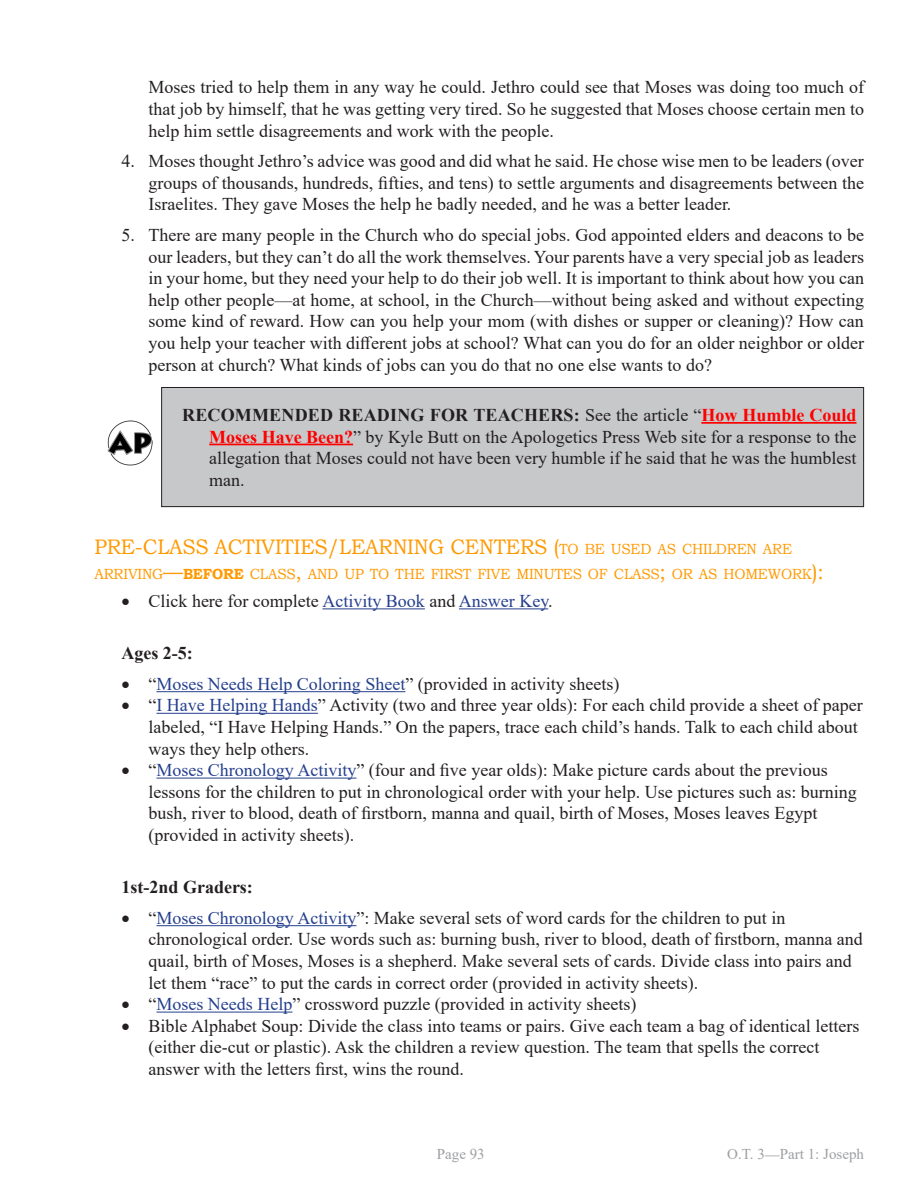
<style>
.page{position:relative;width:918px;height:1188px;background:#fff}
.page>*{position:absolute;margin:0;border:0;box-sizing:border-box;transform-origin:0 0}
.Heading_1{font:21px "Bookman Old Style";letter-spacing:-.01em;color:#f90;scale:.95 1}
.Boxed_Text{font:18px/21.6px "Times New Roman";color:#231f20;text-align:justify}
.Heading_3{font:700 18px "Times New Roman";color:#231f20}
.t1{font:15px "Times New Roman";color:#9d9fa2}
.Heading_1-2{font:14.7px/25.2px "Bookman Old Style";letter-spacing:-.015em;color:#f90;scale:.95 1}
.s1{font-weight:700}
.s2{font-weight:700;color:#f00}
.s3{font-size:21px}
.s4{color:#253f8e}
.s5{font-family:"Adobe Garamond Pro"}
</style>
<div class="page">
<hr style="left:322px;top:608px;width:103px;height:1px;background:#253f8e">
<hr style="left:459px;top:608px;width:89px;height:1px;background:#253f8e">
<hr style="left:156px;top:691px;width:249px;height:1px;background:#253f8e">
<hr style="left:156px;top:713px;width:162px;height:1px;background:#253f8e">
<hr style="left:156px;top:778px;width:200px;height:1px;background:#253f8e">
<hr style="left:156px;top:925px;width:200px;height:1px;background:#253f8e">
<hr style="left:156px;top:1012px;width:136px;height:1px;background:#253f8e">
<div style="left:162px;top:387px;width:702px;height:120px;background:#c7c8ca"></div>
<hr style="left:701px;top:422px;width:155px;height:2px;background:#f00">
<hr style="left:209px;top:444px;width:144px;height:1px;background:#f00">
<div style="left:161px;top:387px;width:703px;height:120px;border:1px solid #231f20"></div>
<img style="left:107px;top:420px;width:46px;height:46px">
<p class="Boxed_Text" style="left:148px;top:76px;width:717px">Moses tried to help them in any way he could. Jethro could see that Moses was doing too much of that job by himself, that he was getting very tired. So he suggested that Moses choose certain men to help him settle disagreements and work with the people.</p>
<p class="Boxed_Text" style="left:148px;top:150px;width:717px;text-indent:-27px">4. Moses thought Jethro’s advice was good and did what he said. He chose wise men to be leaders (over groups of thousands, hundreds, fifties, and tens) to settle arguments and disagreements between the Israelites. They gave Moses the help he badly needed, and he was a better leader.</p>
<p class="Boxed_Text" style="left:148px;top:224px;width:717px;text-indent:-27px">5. There are many people in the Church who do special jobs. God appointed elders and deacons to be our leaders, but they can’t do all the work themselves. Your parents have a very special job as leaders in your home, but they need your help to do their job well. It is important to think about how you can help other people—at home, at school, in the Church—without being asked and without expecting some kind of reward. How can you help your mom (with dishes or supper or cleaning)? How can you help your teacher with different jobs at school? What can you do for an older neighbor or older person at church? What kinds of jobs can you do that no one else wants to do?</p>
<p class="Boxed_Text" style="left:209px;top:404px;width:649px;text-indent:-27px"><span class="s1">RECOMMENDED READING FOR TEACHERS:</span> See the article “<span class="s2">How Humble Could Moses Have Been?</span>” by Kyle Butt on the Apologetics Press Web site for a response to the allegation that Moses could not have been very humble if he said that he was the humblest man.</p>
<p class="Heading_1" style="left:94px;top:533px;width:448px">PRE-CLASS ACTIVITIES /LEARNING CENTERS</p>
<p class="Heading_1-2" style="left:94px;top:537px;width:769px;text-indent:459px"><span class="s3">(</span>TO BE USED AS CHILDREN ARE<br>ARRIVING<span class="s3">—</span><span class="s1">BEFORE</span> CLASS<span class="s3">,</span> AND UP TO THE FIRST FIVE MINUTES OF CLASS<span class="s3">;</span> OR AS HOMEWORK<span class="s3">):</span></p>
<p class="Boxed_Text" style="left:122px;top:590px;width:433px">• Click here for complete <span class="s4">Activity Book</span> and <span class="s4">Answer Key</span>.</p>
<p class="Heading_3" style="left:122px;top:640px;width:73px">Ages 2-5:</p>
<p class="Boxed_Text" style="left:122px;top:672px;width:499px">• “<span class="s4">Moses Needs Help Coloring Sheet</span>” (provided in activity sheets)</p>
<p class="Boxed_Text" style="left:148px;top:694px;width:716px;text-align:left;text-indent:-27px">• “<span class="s4">I Have Helping Hands</span>” Activity (two and three year olds): For each child provide a sheet of paper labeled, “I Have Helping Hands.” On the papers, trace each child’s hands. Talk to each child about ways they help others.</p>
<p class="Boxed_Text" style="left:148px;top:759px;width:710px;text-align:left;text-indent:-27px">• “<span class="s4">Moses Chronology Activity</span>” (four and five year olds): Make picture cards about the previous lessons for the children to put in chronological order with your help. Use pictures such as: burning bush, river to blood, death of firstborn, manna and quail, birth of Moses, Moses leaves Egypt (provided in activity sheets).</p>
<p class="Heading_3" style="left:122px;top:874px;width:133px">1st-2nd Graders:</p>
<p class="Boxed_Text" style="left:148px;top:906px;width:716px;text-align:left;text-indent:-27px">• “<span class="s4">Moses Chronology Activity</span>”: Make several sets of word cards for the children to put in chronological order. Use words such as: burning bush, river to blood, death of firstborn, manna and quail, birth of Moses, Moses is a shepherd. Make several sets of cards. Divide class into pairs and let them “race” to put the cards in correct order (provided in activity sheets).</p>
<p class="Boxed_Text" style="left:122px;top:993px;width:516px">• “<span class="s4">Moses Needs Help</span>” crossword puzzle (provided in activity sheets)</p>
<p class="Boxed_Text" style="left:148px;top:1014px;width:712px;text-align:left;text-indent:-27px">• Bible Alphabet Soup: Divide the class into teams or pairs. Give each team a bag of identical letters (either die-cut or plastic). Ask the children a review question. The team that spells the correct answer with the letters first, wins the round.</p>
<p class="t1" style="left:437px;top:1143px;width:49px">Page 93</p>
<p class="t1" style="left:727px;top:1143px;width:138px">O.T. 3<span class="s5">—</span>Part 1: Joseph</p>
</div>
